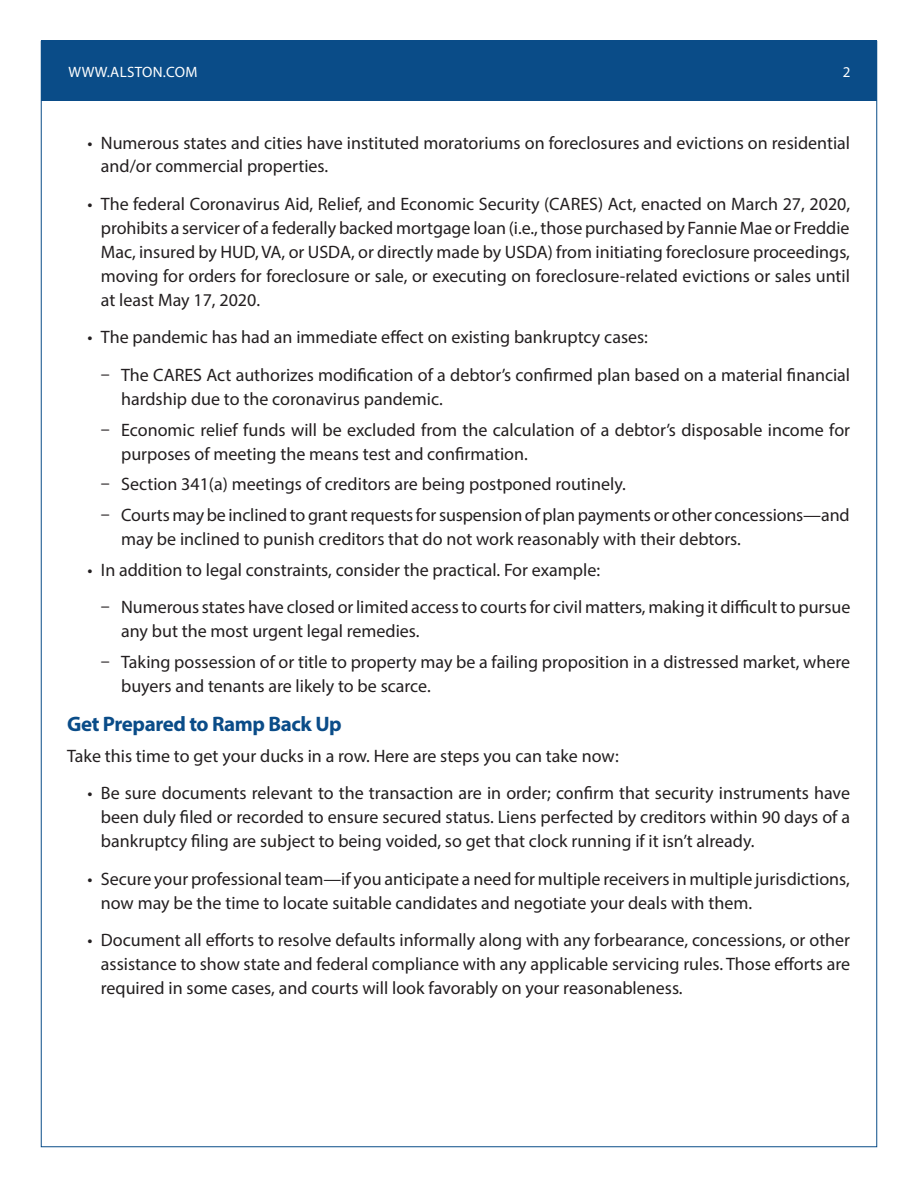
<style>
.page{position:relative;width:918px;height:1188px;background:#fff}
.page>*{position:absolute;margin:0;border:0;box-sizing:border-box;transform-origin:0 0}
.t1{font:700 21px "Myriad Pro";letter-spacing:-.02em;color:#0a4c88}
.t2{font:18px/24px "Myriad Pro";color:#231f20}
.t3{font:15px "Myriad Pro";letter-spacing:.02em;color:#fff}
</style>
<div class="page">
<div style="left:41px;top:40px;width:835px;height:61px;background:#0a4c88"></div>
<p class="t3" style="left:68px;top:62px;width:130px">WWW.ALSTON.COM</p>
<p class="t3" style="left:843px;top:62px;width:9px">2</p>
<p class="t2" style="left:101px;top:130px;width:751px;text-indent:-14px">• Numerous states and cities have instituted moratoriums on foreclosures and evictions on residential and/or commercial properties.</p>
<p class="t2" style="left:101px;top:192px;width:751px;text-align:justify;text-indent:-14px">• The federal Coronavirus Aid, Relief, and Economic Security (CARES) Act, enacted on March 27, 2020, prohibits a servicer of a federally backed mortgage loan (i.e., those purchased by Fannie Mae or Freddie Mac, insured by HUD, VA, or USDA, or directly made by USDA) from initiating foreclosure proceedings, moving for orders for foreclosure or sale, or executing on foreclosure-related evictions or sales until at least May 17, 2020.</p>
<p class="t2" style="left:101px;top:318px;width:751px;line-height:37.5px;text-indent:-14px">• The pandemic has had an immediate effect on existing bankruptcy cases:<br>ū The CARES Act authorizes modification of a debtor’s confirmed plan based on a material financial</p>
<p class="t2" style="left:101px;top:383px;width:751px;line-height:30.8px;text-indent:20px">hardship due to the coronavirus pandemic.<br>ū Economic relief funds will be excluded from the calculation of a debtor’s disposable income for</p>
<p class="t2" style="left:101px;top:438px;width:750px;line-height:30.8px;text-indent:20px">purposes of meeting the means test and confirmation.<br>ū Section 341(a) meetings of creditors are being postponed routinely.<br>ū Courts may be inclined to grant requests for suspension of plan payments or other concessions—and</p>
<p class="t2" style="left:121px;top:527px;width:621px">may be inclined to punish creditors that do not work reasonably with their debtors.</p>
<p class="t2" style="left:101px;top:551px;width:751px;line-height:37.5px;text-indent:-14px">• In addition to legal constraints, consider the practical. For example:<br>ū Numerous states have closed or limited access to courts for civil matters, making it difficult to pursue</p>
<p class="t2" style="left:101px;top:616px;width:751px;line-height:30.8px;text-indent:20px">any but the most urgent legal remedies.<br>ū Taking possession of or title to property may be a failing proposition in a distressed market, where</p>
<p class="t2" style="left:121px;top:674px;width:311px">buyers and tenants are likely to be scarce.</p>
<p class="t1" style="left:67px;top:710px;width:276px">Get Prepared to Ramp Back Up</p>
<p class="t2" style="left:67px;top:744px;width:553px">Take this time to get your ducks in a row. Here are steps you can take now:</p>
<p class="t2" style="left:101px;top:781px;width:751px;text-align:justify;text-indent:-14px">• Be sure documents relevant to the transaction are in order; confirm that security instruments have been duly filed or recorded to ensure secured status. Liens perfected by creditors within 90 days of a bankruptcy filing are subject to being voided, so get that clock running if it isn’t already.</p>
<p class="t2" style="left:101px;top:867px;width:751px;text-indent:-14px">• Secure your professional team—if you anticipate a need for multiple receivers in multiple jurisdictions, now may be the time to locate suitable candidates and negotiate your deals with them.</p>
<p class="t2" style="left:101px;top:928px;width:751px;text-align:justify;text-indent:-14px">• Document all efforts to resolve defaults informally along with any forbearance, concessions, or other assistance to show state and federal compliance with any applicable servicing rules. Those efforts are required in some cases, and courts will look favorably on your reasonableness.</p>
</div>
